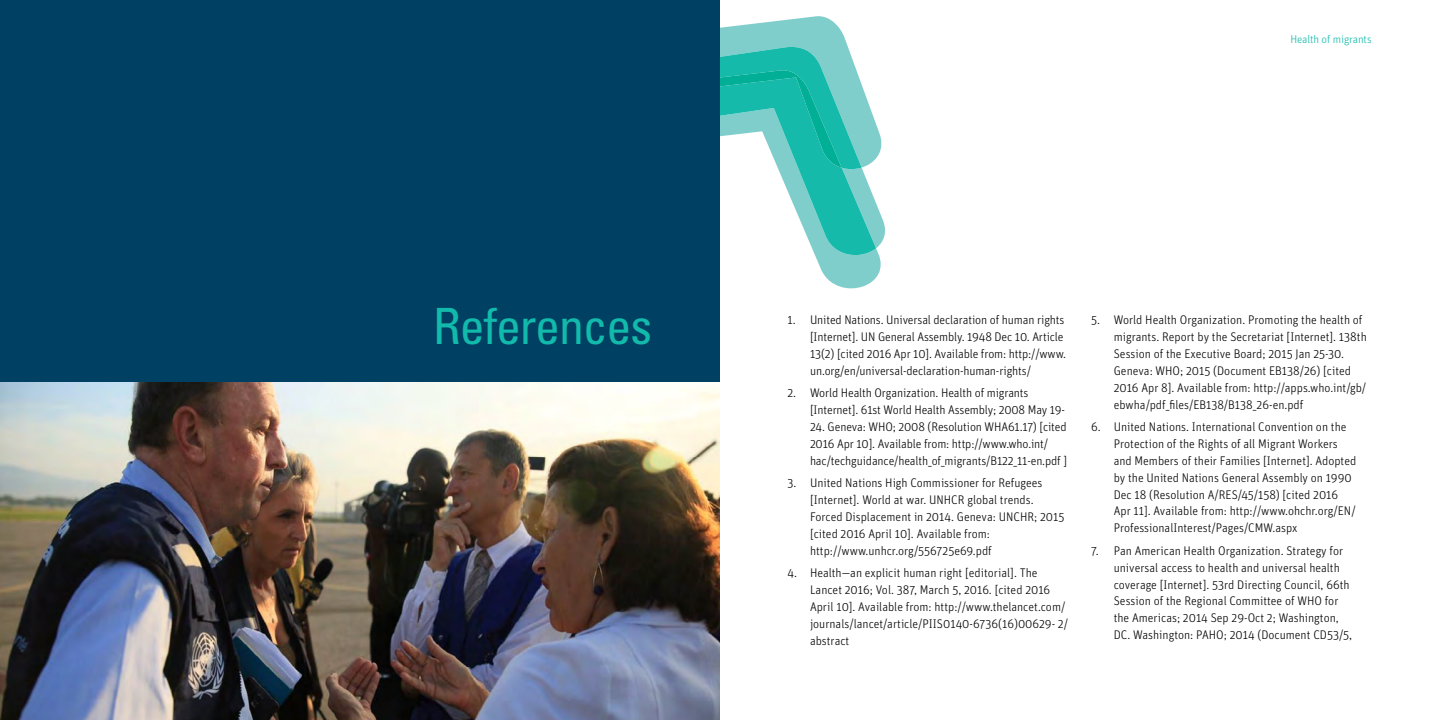
<style>
.page{position:relative;width:1440px;height:720px;background:#fff}
.page>*{position:absolute;margin:0;border:0;box-sizing:border-box;transform-origin:0 0}
.Section_Title{font:condensed 50px "Univers";letter-spacing:-.025em;color:#12baab}
.Bullet_1{font:300 12.5px/16.9px "Unit";color:#000}
.t1{font:300 11.25px "Unit";letter-spacing:-.01em;color:#12baab}
</style>
<div class="page">
<div style="left:0;top:0;width:720px;height:720px;background:#004062"></div>
<svg style="left:720px;top:16px;width:165px;height:272px"></svg>
<img style="left:0;top:382px;width:720px;height:338px">
<p class="Section_Title" style="left:433px;top:294px;width:221px">References</p>
<p class="t1" style="left:1290px;top:32px;width:83px">Health of migrants</p>
<p class="Bullet_1" style="left:810px;top:311px;width:258px;text-indent:-22px">1. United Nations. Universal declaration of human rights [Internet]. UN General Assembly. 1948 Dec 10. Article 13(2) [cited 2016 Apr 10]. Available from: http://www. un.org/en/universal-declaration-human-rights/</p>
<p class="Bullet_1" style="left:810px;top:384px;width:257px;text-indent:-22px">2. World Health Organization. Health of migrants [Internet]. 61st World Health Assembly; 2008 May 19-</p>
<p class="Bullet_1" style="left:810px;top:418px;width:259px">24. Geneva: WHO; 2008 (Resolution WHA61.17) [cited<br>2016 Apr 10]. Available from: http://www.who.int/ hac/techguidance/health_of_migrants/B122_11-en.pdf ]</p>
<p class="Bullet_1" style="left:810px;top:474px;width:256px;text-indent:-22px">3. United Nations High Commissioner for Refugees [Internet]. World at war. UNHCR global trends.<br>Forced Displacement in 2014. Geneva: UNCHR; 2015 [cited 2016 April 10]. Available from: http://www.unhcr.org/556725e69.pdf</p>
<p class="Bullet_1" style="left:810px;top:564px;width:260px;text-indent:-22px">4. Health—an explicit human right [editorial]. The Lancet 2016; Vol. 387, March 5, 2016. [cited 2016<br>April 10]. Available from: http://www.thelancet.com/ journals/lancet/article/PIIS0140-6736(16)00629- 2/ abstract</p>
<p class="Bullet_1" style="left:1114px;top:311px;width:255px;text-indent:-22px">5. World Health Organization. Promoting the health of migrants. Report by the Secretariat [Internet]. 138th Session of the Executive Board; 2015 Jan 25-30.<br>Geneva: WHO; 2015 (Document EB138/26) [cited 2016 Apr 8]. Available from: http://apps.who.int/gb/ ebwha/pdf_files/EB138/B138_26-en.pdf</p>
<p class="Bullet_1" style="left:1114px;top:418px;width:244px;text-indent:-22px">6. United Nations. International Convention on the Protection of the Rights of all Migrant Workers and Members of their Families [Internet]. Adopted by the United Nations General Assembly on 1990<br>Dec 18 (Resolution A/RES/45/158) [cited 2016<br>Apr 11]. Available from: http://www.ohchr.org/EN/ ProfessionalInterest/Pages/CMW.aspx</p>
<p class="Bullet_1" style="left:1114px;top:542px;width:240px;text-indent:-22px">7. Pan American Health Organization. Strategy for universal access to health and universal health coverage [Internet]. 53rd Directing Council, 66th Session of the Regional Committee of WHO for the Americas; 2014 Sep 29-Oct 2; Washington, DC. Washington: PAHO; 2014 (Document CD53/5,</p>
</div>
